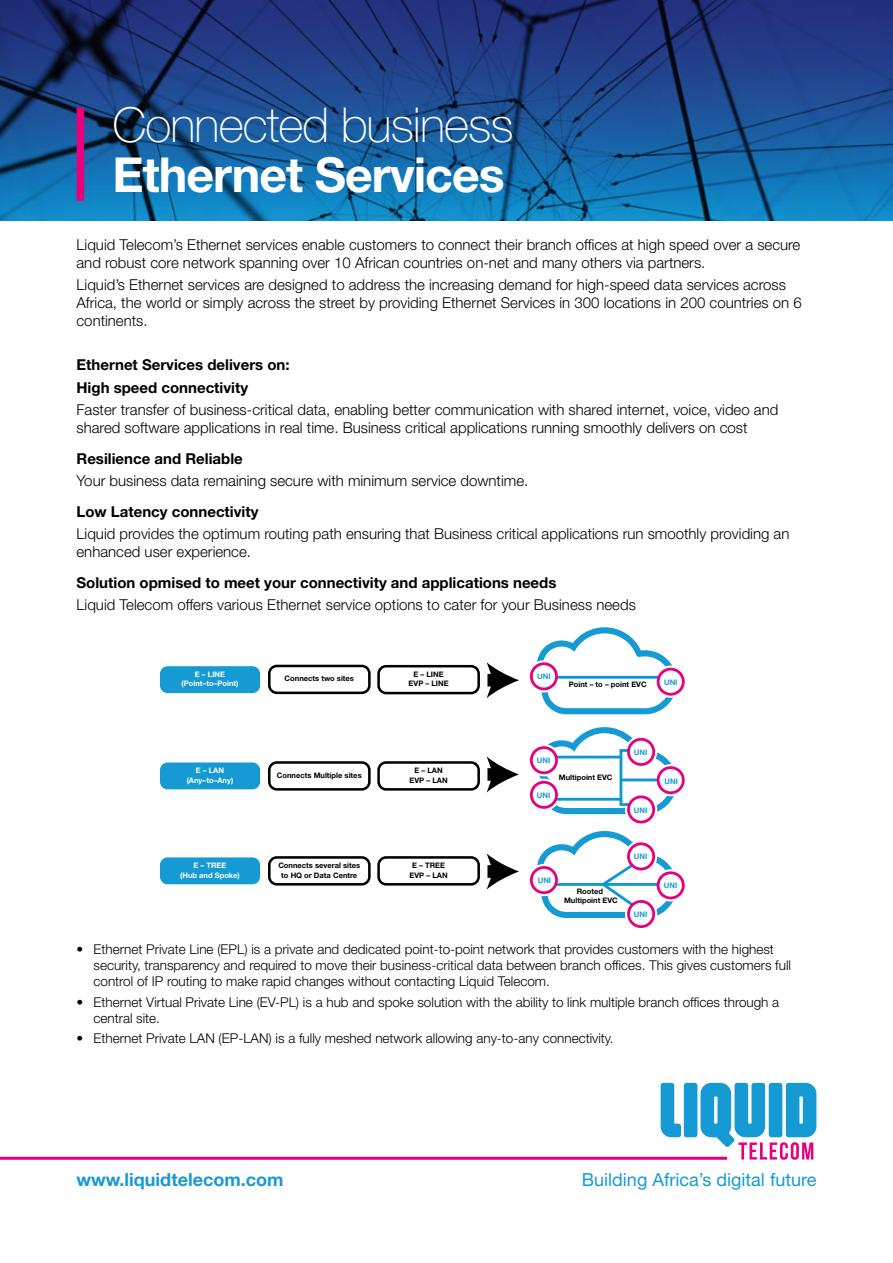
<style>
.page{position:relative;width:893px;height:1263px;background:#fff}
.page>*{position:absolute;margin:0;border:0;box-sizing:border-box;transform-origin:0 0}
.t1{font:100 48.3px "Helvetica Neue LT Std";letter-spacing:-.02em;color:#fff}
.t2{font:700 48.3px "Helvetica Neue LT Std";letter-spacing:-.02em;color:#fff}
.t3{font:18px "Helvetica Neue LT Std";color:#169ad3}
.t4{font:700 18px "Helvetica Neue LT Std";color:#169ad3}
.t5{font:300 15px/18px "Helvetica Neue LT Std";color:#000}
.t6{font:700 15px/22.2px "Helvetica Neue LT Std";color:#000}
.t7{font:300 13.5px/16.2px "Helvetica Neue LT Std";color:#000}
.t8{font:700 7.5px/9.1px "Helvetica Neue LT Std";color:#000;text-align:center}
.t9{font:700 7.5px/9.1px "Helvetica Neue LT Std";color:#fff;text-align:center}
.t10{font:700 7.5px "Helvetica Neue LT Std";color:#169ad3}
</style>
<div class="page">
<img style="left:0;top:0;width:893px;height:221px">
<div style="left:77px;top:108px;width:7px;height:93px;background:#e6007d"></div>
<hr style="left:0;top:1157px;width:727px;height:3px;background:#e6007d">
<svg style="left:661px;top:1083px;width:155px;height:77px"></svg>
<div style="left:160px;top:666px;width:100px;height:27px;background:#169ad3;border-radius:8px"></div>
<div style="left:160px;top:762px;width:100px;height:27px;background:#169ad3;border-radius:8px"></div>
<div style="left:160px;top:857px;width:100px;height:27px;background:#169ad3;border-radius:8px"></div>
<svg style="left:487px;top:662px;width:32px;height:36px"></svg>
<svg style="left:487px;top:756px;width:32px;height:36px"></svg>
<svg style="left:487px;top:854px;width:32px;height:35px"></svg>
<div style="left:377px;top:665px;width:103px;height:29px;border:3px solid #000;border-radius:8px"></div>
<div style="left:377px;top:761px;width:103px;height:30px;border:3px solid #000;border-radius:8px"></div>
<div style="left:377px;top:856px;width:103px;height:29px;border:3px solid #000;border-radius:8px"></div>
<div style="left:268px;top:665px;width:103px;height:29px;border:3px solid #000;border-radius:8px"></div>
<div style="left:268px;top:761px;width:103px;height:30px;border:3px solid #000;border-radius:8px"></div>
<div style="left:268px;top:856px;width:103px;height:29px;border:3px solid #000;border-radius:8px"></div>
<svg style="left:530px;top:727px;width:155px;height:96px"></svg>
<svg style="left:530px;top:627px;width:155px;height:87px"></svg>
<svg style="left:530px;top:831px;width:155px;height:97px"></svg>
<h1 class="t1" style="left:113px;top:97px;width:403px">Connected business</h1>
<h1 class="t2" style="left:113px;top:145px;width:394px">Ethernet Services</h1>
<p class="t5" style="left:77px;top:235px;width:725px">Liquid Telecom’s Ethernet services enable customers to connect their branch offices at high speed over a secure and robust core network spanning over 10 African countries on-net and many others via partners.</p>
<p class="t5" style="left:77px;top:275px;width:727px">Liquid’s Ethernet services are designed to address the increasing demand for high-speed data services across<br>Africa, the world or simply across the street by providing Ethernet Services in 300 locations in 200 countries on 6 continents.</p>
<p class="t6" style="left:77px;top:354px;width:215px">Ethernet Services delivers on:<br>High speed connectivity</p>
<p class="t5" style="left:77px;top:400px;width:703px">Faster transfer of business-critical data, enabling better communication with shared internet, voice, video and shared software applications in real time. Business critical applications running smoothly delivers on cost</p>
<p class="t6" style="left:77px;top:447px;width:168px">Resilience and Reliable</p>
<p class="t5" style="left:77px;top:471px;width:453px">Your business data remaining secure with minimum service downtime.</p>
<p class="t6" style="left:77px;top:500px;width:183px">Low Latency connectivity</p>
<p class="t5" style="left:77px;top:524px;width:714px">Liquid provides the optimum routing path ensuring that Business critical applications run smoothly providing an enhanced user experience.</p>
<p class="t6" style="left:77px;top:571px;width:481px">Solution opmised to meet your connectivity and applications needs</p>
<p class="t5" style="left:77px;top:595px;width:561px">Liquid Telecom offers various Ethernet service options to cater for your Business needs</p>
<p class="t9" style="left:182px;top:670px;width:58px">E – LINE (Point–to–Point)</p>
<p class="t8" style="left:285px;top:674px;width:71px">Connects two sites</p>
<p class="t8" style="left:409px;top:670px;width:41px">E – LINE<br>EVP – LINE</p>
<p class="t10" style="left:537px;top:672px;width:15px">UNI</p>
<p class="t8" style="left:569px;top:680px;width:79px">Point – to – point EVC</p>
<p class="t10" style="left:664px;top:677px;width:15px">UNI</p>
<p class="t10" style="left:634px;top:747px;width:15px">UNI</p>
<p class="t10" style="left:537px;top:756px;width:15px">UNI</p>
<p class="t9" style="left:187px;top:766px;width:48px">E – LAN (Any–to–Any)</p>
<p class="t8" style="left:277px;top:770px;width:86px">Connects Multiple sites</p>
<p class="t8" style="left:410px;top:766px;width:40px">E – LAN<br>EVP – LAN</p>
<p class="t8" style="left:559px;top:772px;width:55px">Multipoint EVC</p>
<p class="t10" style="left:665px;top:776px;width:15px">UNI</p>
<p class="t10" style="left:537px;top:791px;width:15px">UNI</p>
<p class="t10" style="left:634px;top:805px;width:15px">UNI</p>
<p class="t10" style="left:634px;top:852px;width:15px">UNI</p>
<p class="t9" style="left:180px;top:861px;width:61px">E – TREE<br>(Hub and Spoke)</p>
<p class="t8" style="left:278px;top:861px;width:83px">Connects several sites to HQ or Data Centre</p>
<p class="t8" style="left:410px;top:861px;width:40px">E – TREE<br>EVP – LAN</p>
<p class="t10" style="left:538px;top:876px;width:15px">UNI</p>
<p class="t8" style="left:564px;top:887px;width:55px">Rooted<br>Multipoint EVC</p>
<p class="t10" style="left:664px;top:881px;width:15px">UNI</p>
<p class="t10" style="left:634px;top:909px;width:15px">UNI</p>
<p class="t7" style="left:94px;top:940px;width:699px;text-indent:-17px">• Ethernet Private Line (EPL) is a private and dedicated point-to-point network that provides customers with the highest security, transparency and required to move their business-critical data between branch offices. This gives customers full control of IP routing to make rapid changes without contacting Liquid Telecom.</p>
<p class="t7" style="left:94px;top:993px;width:687px;text-indent:-17px">• Ethernet Virtual Private Line (EV-PL) is a hub and spoke solution with the ability to link multiple branch offices through a central site.</p>
<p class="t7" style="left:77px;top:1030px;width:539px">• Ethernet Private LAN (EP-LAN) is a fully meshed network allowing any-to-any connectivity.</p>
<p class="t4" style="left:77px;top:1169px;width:208px">www.liquidtelecom.com</p>
<p class="t3" style="left:582px;top:1169px;width:236px">Building Africa’s digital future</p>
</div>
